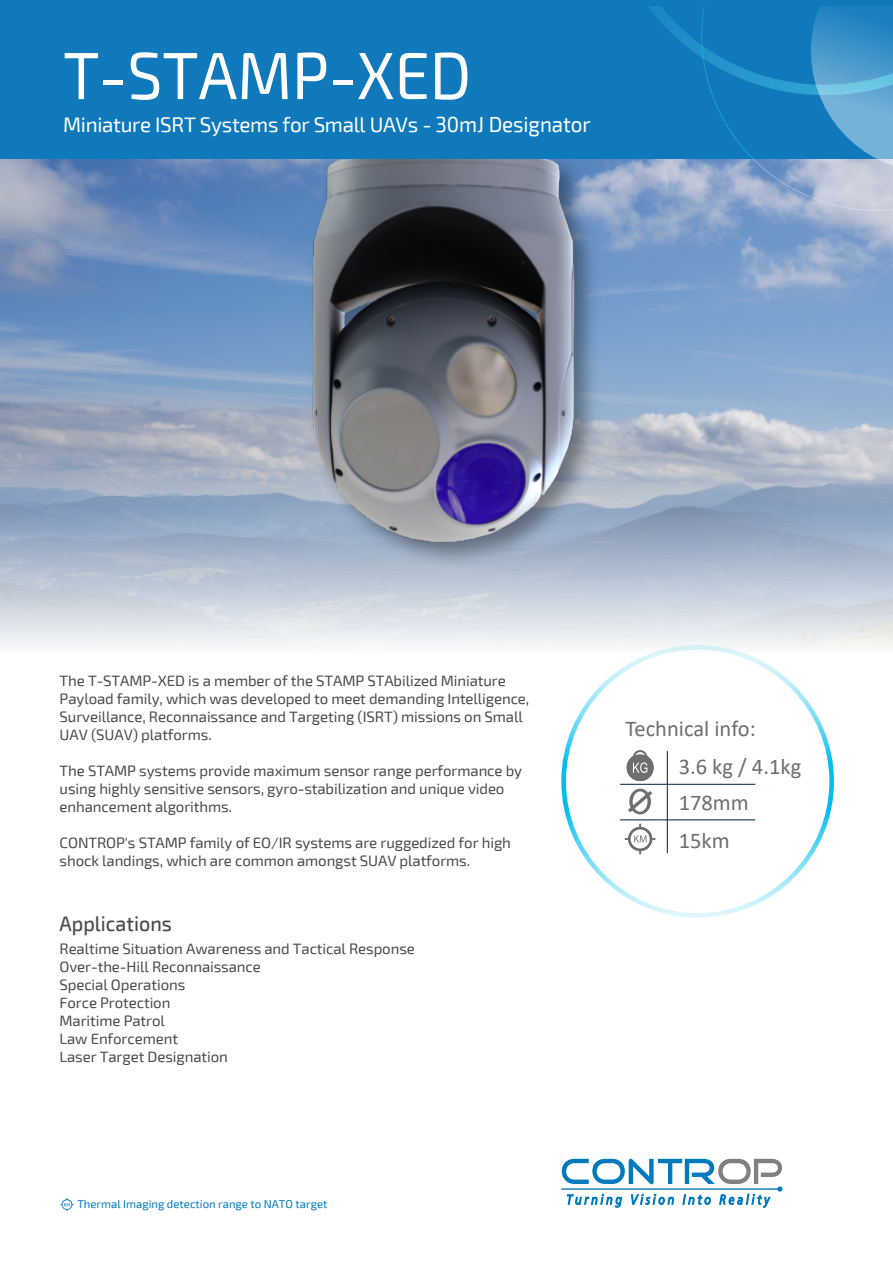
<style>
.page{position:relative;width:893px;height:1263px;background:#fff}
.page>*{position:absolute;margin:0;border:0;box-sizing:border-box;transform-origin:0 0}
.t1{font:66.75px "Exo 2";letter-spacing:-.005em;color:#fff;scale:.94 1}
.t2{font:22.5px "Calibri";color:#6d6e70}
.t3{font:21px "Exo 2";letter-spacing:-.015em;color:#fff}
.t4{font:500 21px "Exo 2";color:#484b4c;scale:.94 1}
.t5{font:15px/18px "Exo 2";letter-spacing:-.005em;color:#484b4c}
.t6{font:15px "Exo 2";letter-spacing:-.005em;color:#494b4c}
.t7{font:11.4px "Exo 2";color:#007ac1}
.s1{font-size:21.9px}
</style>
<div class="page">
<img style="left:0;top:158px;width:893px;height:621px">
<img style="left:302px;top:158px;width:306px;height:417px">
<img style="left:305px;top:158px;width:275px;height:389px">
<div style="left:0;top:0;width:893px;height:158px;background:#0f79bc"></div>
<svg style="left:611px;top:7px;width:282px;height:204px"></svg>
<svg style="left:628px;top:827px;width:24px;height:24px"></svg>
<svg style="left:631px;top:829px;width:19px;height:19px"></svg>
<svg style="left:628px;top:789px;width:24px;height:25px"></svg>
<svg style="left:625px;top:749px;width:30px;height:33px"></svg>
<hr style="left:620px;top:784px;width:135px;height:1px;background:#002040">
<hr style="left:620px;top:820px;width:135px;height:1px;background:#002040">
<hr style="left:667px;top:751px;width:1px;height:102px;background:#002040">
<svg style="left:634px;top:835px;width:22px;height:7px"></svg>
<hr style="left:561px;top:1188px;width:219px;height:2px;background:#007abd">
<svg style="left:562px;top:1159px;width:220px;height:49px"></svg>
<svg style="left:60px;top:1198px;width:14px;height:13px"></svg>
<h1 class="t1" style="left:63px;top:37px;width:436px">T-STAMP-XED</h1>
<h3 class="t3" style="left:63px;top:112px;width:529px">Miniature ISRT Systems for Small UAVs - <span class="s1">30mJ Designator</span></h3>
<p class="t5" style="left:60px;top:672px;width:471px">The T-STAMP-XED is a member of the STAMP STAbilized Miniature Payload family, which was developed to meet demanding Intelligence, Surveillance, Reconnaissance and Targeting (ISRT) missions on Small UAV (SUAV) platforms.</p>
<p class="t5" style="left:60px;top:762px;width:464px">The STAMP systems provide maximum sensor range performance by using highly sensitive sensors, gyro-stabilization and unique video enhancement algorithms.</p>
<p class="t5" style="left:60px;top:834px;width:453px">CONTROP's STAMP family of EO/IR systems are ruggedized for high shock landings, which are common amongst SUAV platforms.</p>
<h3 class="t4" style="left:60px;top:911px;width:121px">Applications</h3>
<p class="t5" style="left:60px;top:940px;width:357px">Realtime Situation Awareness and Tactical Response<br>Over-the-Hill Reconnaissance<br>Special Operations<br>Force Protection<br>Maritime Patrol<br>Law Enforcement</p>
<p class="t6" style="left:60px;top:1048px;width:170px">Laser Target Designation</p>
<p class="t7" style="left:77px;top:1197px;width:252px">Thermal Imaging detection range to NATO target</p>
<h2 class="t2" style="left:626px;top:713px;width:132px">Technical info:</h2>
<h2 class="t2" style="left:679px;top:751px;width:124px">3.6 kg / 4.1kg</h2>
<h2 class="t2" style="left:679px;top:787px;width:72px">178mm</h2>
<h2 class="t2" style="left:679px;top:824px;width:53px">15km</h2>
</div>
